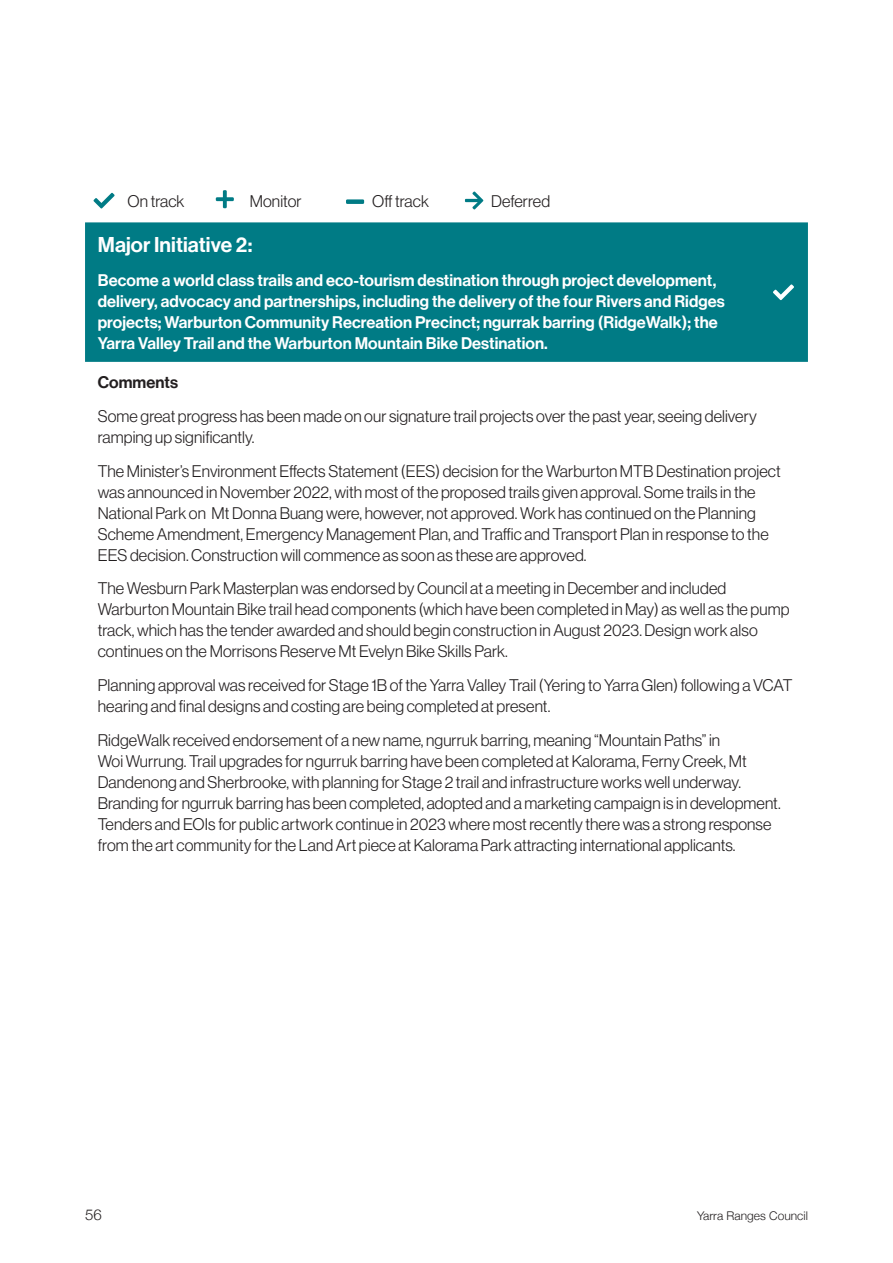
<style>
.page{position:relative;width:893px;height:1263px;background:#fff}
.page>*{position:absolute;margin:0;border:0;box-sizing:border-box;transform-origin:0 0}
.t1{font:21px "Neue Haas Display Mediu";letter-spacing:.005em;color:#fff}
.Copy{font:300 16.5px/21px "Neue Haas Display";letter-spacing:.005em;color:#231f20}
.Copy-2{font:16.5px/21px "Neue Haas Display Mediu";letter-spacing:.005em;color:#fff}
.Copy-3{font:16.5px "Neue Haas Display Mediu";letter-spacing:.005em;color:#231f20}
.t2{font:300 15px "Helvetica Neue";color:#231f20}
.t3{font:300 12px "Helvetica Neue";color:#231f20}
</style>
<div class="page">
<div style="left:85px;top:222px;width:723px;height:140px;background:#007b85"></div>
<svg style="left:93px;top:193px;width:22px;height:16px"></svg>
<svg style="left:216px;top:190px;width:18px;height:18px"></svg>
<div style="left:346px;top:199px;width:18px;height:5px;background:#007b85"></div>
<svg style="left:465px;top:191px;width:18px;height:19px"></svg>
<svg style="left:773px;top:284px;width:21px;height:16px"></svg>
<p class="Copy" style="left:128px;top:191px;width:58px">On track</p>
<p class="Copy" style="left:250px;top:191px;width:53px">Monitor</p>
<p class="Copy" style="left:372px;top:191px;width:58px">Off track</p>
<p class="Copy" style="left:491px;top:191px;width:61px">Deferred</p>
<h3 class="t1" style="left:98px;top:233px;width:156px">Major Initiative 2:</h3>
<p class="Copy-2" style="left:98px;top:270px;width:628px">Become a world class trails and eco-tourism destination through project development, delivery, advocacy and partnerships, including the delivery of the four Rivers and Ridges projects; Warburton Community Recreation Precinct; ngurrak barring (RidgeWalk); the Yarra Valley Trail and the Warburton Mountain Bike Destination.</p>
<p class="Copy-3" style="left:98px;top:373px;width:82px">Comments</p>
<p class="Copy" style="left:98px;top:406px;width:660px">Some great progress has been made on our signature trail projects over the past year, seeing delivery ramping up significantly.</p>
<p class="Copy" style="left:98px;top:460px;width:684px">The Minister’s Environment Effects Statement (EES) decision for the Warburton MTB Destination project was announced in November 2022, with most of the proposed trails given approval. Some trails in the National Park on Mt Donna Buang were, however, not approved. Work has continued on the Planning Scheme Amendment, Emergency Management Plan, and Traffic and Transport Plan in response to the EES decision. Construction will commence as soon as these are approved.</p>
<p class="Copy" style="left:98px;top:578px;width:693px">The Wesburn Park Masterplan was endorsed by Council at a meeting in December and included Warburton Mountain Bike trail head components (which have been completed in May) as well as the pump track, which has the tender awarded and should begin construction in August 2023. Design work also continues on the Morrisons Reserve Mt Evelyn Bike Skills Park.</p>
<p class="Copy" style="left:98px;top:675px;width:696px">Planning approval was received for Stage 1B of the Yarra Valley Trail (Yering to Yarra Glen) following a VCAT hearing and final designs and costing are being completed at present.</p>
<p class="Copy" style="left:98px;top:730px;width:684px">RidgeWalk received endorsement of a new name, ngurruk barring, meaning “Mountain Paths” in<br>Woi Wurrung. Trail upgrades for ngurruk barring have been completed at Kalorama, Ferny Creek, Mt Dandenong and Sherbrooke, with planning for Stage 2 trail and infrastructure works well underway.<br>Branding for ngurruk barring has been completed, adopted and a marketing campaign is in development.<br>Tenders and EOIs for public artwork continue in 2023 where most recently there was a strong response from the art community for the Land Art piece at Kalorama Park attracting international applicants.</p>
<p class="t2" style="left:85px;top:1206px;width:18px">56</p>
<p class="t3" style="left:697px;top:1209px;width:112px">Yarra Ranges Council</p>
</div>
